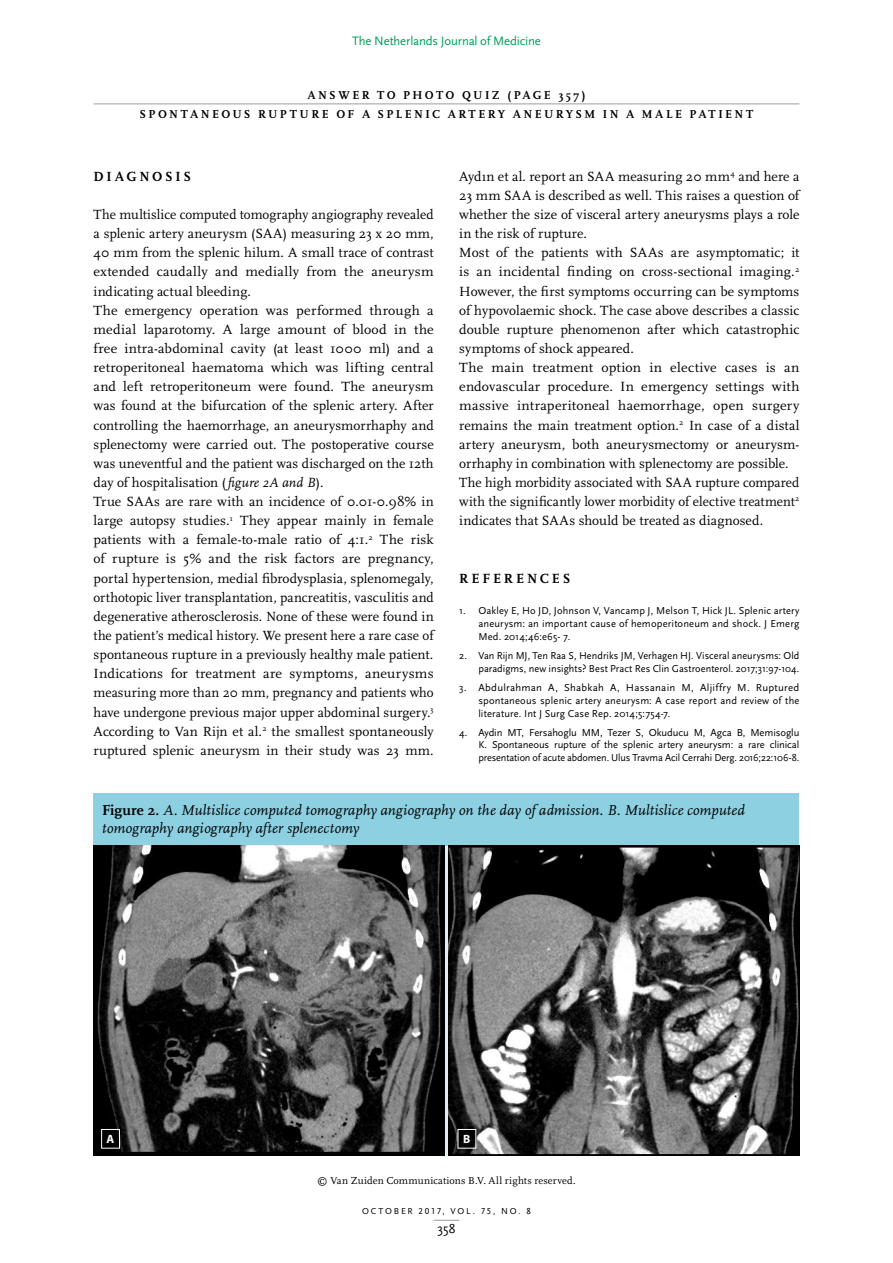
<style>
.page{position:relative;width:893px;height:1263px;background:#fff}
.page>*{position:absolute;margin:0;border:0;box-sizing:border-box;transform-origin:0 0}
.t1{font:italic 15px/18px "Scala";letter-spacing:.01em;color:#000}
.brood{font:13.8px/19.2px "Scala";letter-spacing:.005em;color:#000;text-align:justify}
.tussenkop_1{font:700 13.8px "Scala";letter-spacing:.2em;color:#000}
.t2{font:13.5px "Scala Sans";color:#000}
.t3{font:12.75px "Scala Sans";letter-spacing:-.01em;color:#009e59}
.fotoquiz_answer{font:700 12px "Scala";letter-spacing:.2em;color:#000}
.rubriek{font:700 12px "Scala";letter-spacing:.195em;color:#000}
.tabel_brood{font:700 12px "Myriad Pro";color:#fff}
.t4{font:10.5px/12.8px "Scala Sans";letter-spacing:.005em;color:#000;text-align:justify}
.t5{font:10.5px "Scala";letter-spacing:.015em;color:#000}
.t6{font:9px "Scala Sans Caps";letter-spacing:.205em;color:#000}
.s1{font-style:italic}
.s2{font-weight:700;font-style:normal}
</style>
<div class="page">
<svg style="left:434px;top:1220px;width:25px;height:1px"></svg>
<div style="left:94px;top:793px;width:705px;height:53px;background:#8cd0e1"></div>
<img style="left:94px;top:846px;width:350px;height:309px">
<img style="left:449px;top:846px;width:350px;height:309px">
<hr style="left:94px;top:104px;width:705px;height:1px;background:#9d9d9c">
<div style="left:102px;top:1129px;width:17px;height:19px;background:#000"></div>
<div style="left:101px;top:1129px;width:19px;height:19px;border:1px solid #fff"></div>
<div style="left:458px;top:1129px;width:18px;height:19px;background:#000"></div>
<p class="t3" style="left:352px;top:34px;width:190px">The Netherlands Journal of Medicine</p>
<p class="rubriek" style="left:308px;top:88px;width:279px">ANSWER TO PHOTO QUIZ (PAGE 357)</p>
<p class="fotoquiz_answer" style="left:140px;top:107px;width:615px">SPONTANEOUS RUPTURE OF A SPLENIC ARTERY ANEURYSM IN A MALE PATIENT</p>
<p class="tussenkop_1" style="left:94px;top:168px;width:99px">DIAGNOSIS</p>
<p class="brood" style="left:94px;top:205px;width:342px">The multislice computed tomography angiography revealed a splenic artery aneurysm (SAA) measuring 23 x 20 mm, 40 mm from the splenic hilum. A small trace of contrast extended caudally and medially from the aneurysm indicating actual bleeding.</p>
<p class="brood" style="left:94px;top:301px;width:342px">The emergency operation was performed through a medial laparotomy. A large amount of blood in the free intra-abdominal cavity (at least 1000 ml) and a retroperitoneal haematoma which was lifting central and left retroperitoneum were found. The aneurysm was found at the bifurcation of the splenic artery. After controlling the haemorrhage, an aneurysmorrhaphy and splenectomy were carried out. The postoperative course was uneventful and the patient was discharged on the 12th day of hospitalisation (<span class="s1">figure 2A and B</span>).</p>
<p class="brood" style="left:94px;top:492px;width:342px">True SAAs are rare with an incidence of 0.01-0.98% in large autopsy studies.<sup>1</sup> They appear mainly in female patients with a female-to-male ratio of 4:1.<sup>2</sup> The risk of rupture is 5% and the risk factors are pregnancy, portal hypertension, medial fibrodysplasia, splenomegaly, orthotopic liver transplantation, pancreatitis, vasculitis and degenerative atherosclerosis. None of these were found in the patient’s medical history. We present here a rare case of spontaneous rupture in a previously healthy male patient.</p>
<p class="brood" style="left:94px;top:664px;width:342px">Indications for treatment are symptoms, aneurysms measuring more than 20 mm, pregnancy and patients who have undergone previous major upper abdominal surgery.<sup>3<br></sup>According to Van Rijn et al.<sup>2</sup> the smallest spontaneously ruptured splenic aneurysm in their study was 23 mm.</p>
<p class="brood" style="left:459px;top:167px;width:342px">Aydın et al. report an SAA measuring 20 mm<sup>4</sup> and here a 23 mm SAA is described as well. This raises a question of whether the size of visceral artery aneurysms plays a role in the risk of rupture.</p>
<p class="brood" style="left:459px;top:243px;width:342px">Most of the patients with SAAs are asymptomatic; it is an incidental finding on cross-sectional imaging.<sup>2<br></sup>However, the first symptoms occurring can be symptoms of hypovolaemic shock. The case above describes a classic double rupture phenomenon after which catastrophic symptoms of shock appeared.</p>
<p class="brood" style="left:459px;top:358px;width:342px">The main treatment option in elective cases is an endovascular procedure. In emergency settings with massive intraperitoneal haemorrhage, open surgery remains the main treatment option.<sup>2</sup> In case of a distal artery aneurysm, both aneurysmectomy or aneurysm&shy;orrhaphy in combination with splenectomy are possible.</p>
<p class="brood" style="left:459px;top:473px;width:342px">The high morbidity associated with SAA rupture compared with the significantly lower morbidity of elective treatment<sup>2 </sup>indicates that SAAs should be treated as diagnosed.</p>
<p class="tussenkop_1" style="left:459px;top:570px;width:113px">REFERENCES</p>
<p class="t4" style="left:478px;top:605px;width:323px;text-indent:-19px">1. Oakley E, Ho JD, Johnson V, Vancamp J, Melson T, Hick JL. Splenic artery aneurysm: an important cause of hemoperitoneum and shock. J Emerg Med. 2014;46:e65- 7.</p>
<p class="t4" style="left:459px;top:649px;width:342px;text-align:right">2. Van Rijn MJ, Ten Raa S, Hendriks JM, Verhagen HJ. Visceral aneurysms: Old paradigms, new insights? Best Pract Res Clin Gastroenterol. 2017;31:97-104.</p>
<p class="t4" style="left:478px;top:681px;width:323px;text-indent:-19px">3. Abdulrahman A, Shabkah A, Hassanain M, Aljiffry M. Ruptured spontaneous splenic artery aneurysm: A case report and review of the literature. Int J Surg Case Rep. 2014;5:754-7.</p>
<p class="t4" style="left:478px;top:726px;width:323px;text-indent:-19px">4. Aydin MT, Fersahoglu MM, Tezer S, Okuducu M, Agca B, Memisoglu K. Spontaneous rupture of the splenic artery aneurysm: a rare clinical presentation of acute abdomen. Ulus Travma Acil Cerrahi Derg. 2016;22:106-8.</p>
<p class="t1" style="left:102px;top:801px;width:644px"><span class="s2">Figure 2.</span> A. Multislice computed tomography angiography on the day of admission. B. Multislice computed tomography angiography after splenectomy</p>
<p class="tabel_brood" style="left:107px;top:1131px;width:9px">A</p>
<p class="tabel_brood" style="left:463px;top:1131px;width:9px">B</p>
<p class="t5" style="left:317px;top:1174px;width:260px">© Van Zuiden Communications B.V. All rights reserved.</p>
<p class="t6" style="left:362px;top:1206px;width:170px">OCTOBER 2017, VOL. 75, NO. 8</p>
<p class="t2" style="left:437px;top:1221px;width:20px">358</p>
</div>
